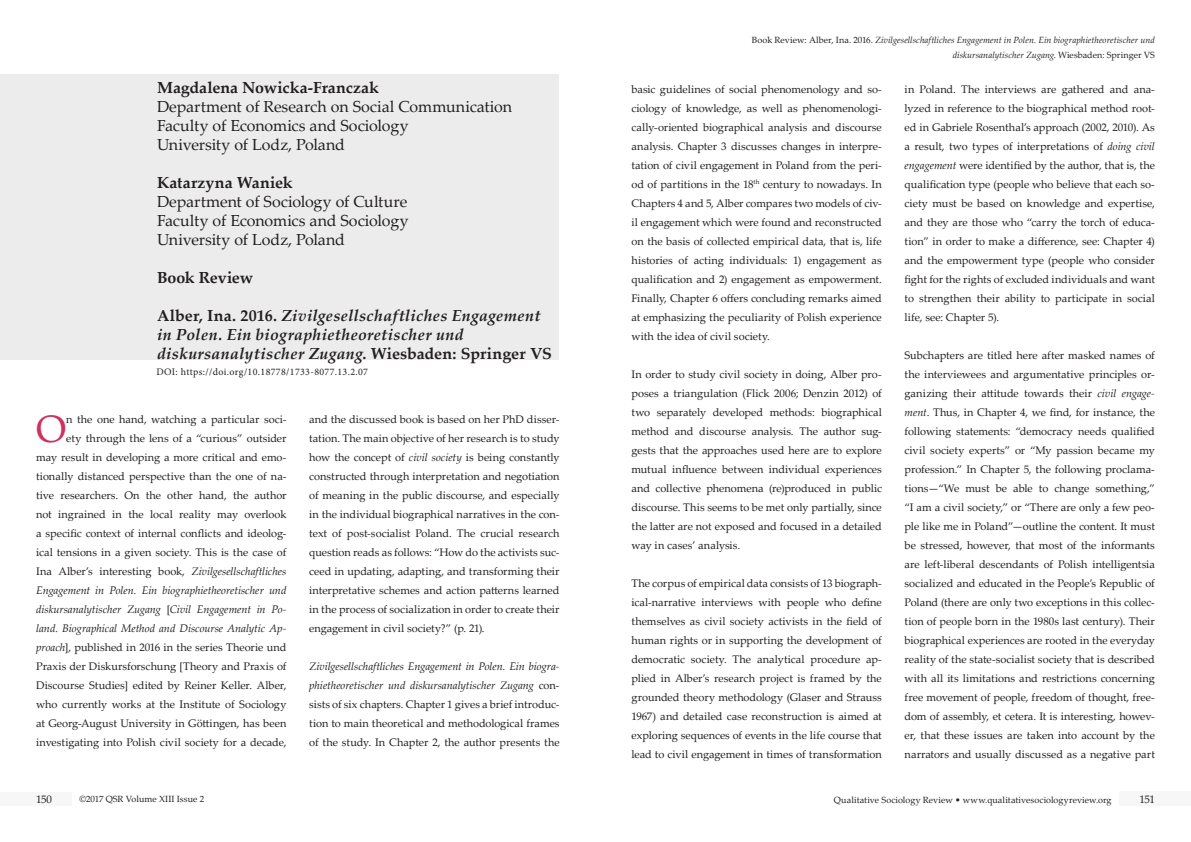
<style>
.page{position:relative;width:1191px;height:842px;background:#fff}
.page>*{position:absolute;margin:0;border:0;box-sizing:border-box;transform-origin:0 0}
.t1{font:38.3px "Palatino Linotype";color:#cc335f}
.t2{font:16px/19px "Palatino Linotype";letter-spacing:-.01em;color:#231f20}
.t3{font:italic 700 16px/19px "Palatino Linotype";letter-spacing:.02em;color:#231f20}
.t4{font:700 16px "Palatino Linotype";color:#231f20}
.t5{font:11px/19px "Palatino Linotype";color:#231f20;text-align:justify}
.t6{font:10px "Minion Pro";letter-spacing:.035em;color:#221e1f}
.t7{font:italic 9px/15px "Palatino Linotype";color:#231f20;text-align:right}
.t8{font:9px "Palatino Linotype";letter-spacing:.005em;color:#231f20}
.s1{font-style:normal}
.s2{font-style:italic}
</style>
<div class="page">
<div style="left:1119px;top:791px;width:72px;height:15px;background:#f7f7f7"></div>
<div style="left:0;top:793px;width:72px;height:13px;background:#f7f7f7"></div>
<div style="left:0;top:74px;width:559px;height:285px;background:#ececec"></div>
<h2 class="t4" style="left:157px;top:76px;width:223px">Magdalena Nowicka-Franczak</h2>
<h2 class="t2" style="left:157px;top:96px;width:356px">Department of Research on Social Communication<br>Faculty of Economics and Sociology<br>University of Lodz, Poland</h2>
<h2 class="t4" style="left:157px;top:171px;width:137px">Katarzyna Waniek</h2>
<h2 class="t2" style="left:157px;top:191px;width:253px;text-align:justify">Department of Sociology of Culture Faculty of Economics and Sociology University of Lodz, Poland</h2>
<h2 class="t4" style="left:157px;top:266px;width:98px">Book Review</h2>
<h2 class="t3" style="left:157px;top:305px;width:396px"><span class="s1">Alber, Ina. 2016.</span> Zivilgesellschaftliches Engagement in Polen. Ein biographietheoretischer und diskursanalytischer Zugang<span class="s1">. Wiesbaden: Springer VS</span></h2>
<p class="t6" style="left:156px;top:365px;width:213px">DOI: https://doi.org/10.18778/1733-8077.13.2.07</p>
<h1 class="t1" style="left:36px;top:402px;width:32px">O</h1>
<p class="t5" style="left:36px;top:410px;width:252px;text-align:right">n the one hand, watching a particular soci-<br>ety through the lens of a “curious” outsider<br>may result in developing a more critical and emo&shy;tionally distanced perspective than the one of na&shy;tive researchers. On the other hand, the author not ingrained in the local reality may overlook a specific context of internal conflicts and ideolog&shy;ical tensions in a given society. This is the case of Ina Alber’s interesting book, <span class="s2">Zivilgesellschaftliches Engagement in Polen. Ein biographietheoretischer und diskursanalytischer Zugang</span> [<span class="s2">Civil Engagement in Po&shy;land. Biographical Method and Discourse Analytic Ap&shy;proach</span>], published in 2016 in the series Theorie und Praxis der Diskursforschung [Theory and Praxis of Discourse Studies] edited by Reiner Keller. Alber, who currently works at the Institute of Sociology at Georg-August University in Göttingen, has been investigating into Polish civil society for a decade,</p>
<p class="t5" style="left:309px;top:410px;width:252px">and the discussed book is based on her PhD disser&shy;tation. The main objective of her research is to study how the concept of <span class="s2">civil society</span> is being constantly constructed through interpretation and negotiation of meaning in the public discourse, and especially in the individual biographical narratives in the con&shy;text of post-socialist Poland. The crucial research question reads as follows: “How do the activists suc&shy;ceed in updating, adapting, and transforming their interpretative schemes and action patterns learned in the process of socialization in order to create their engagement in civil society?” (p. 21).</p>
<p class="t5" style="left:309px;top:657px;width:252px"><span class="s2">Zivilgesellschaftliches Engagement in Polen. Ein biogra&shy;phietheoretischer und diskursanalytischer Zugang</span> con&shy;sists of six chapters. Chapter 1 gives a brief introduc&shy;tion to main theoretical and methodological frames of the study. In Chapter 2, the author presents the</p>
<p class="t7" style="left:752px;top:32px;width:404px"><span class="s1">Book Review: Alber, Ina. 2016.</span> Zivilgesellschaftliches Engagement in Polen. Ein biographietheoretischer und diskursanalytischer Zugang<span class="s1">. Wiesbaden: Springer VS</span></p>
<p class="t5" style="left:631px;top:79px;width:252px">basic guidelines of social phenomenology and so&shy;ciology of knowledge, as well as phenomenologi&shy;cally-oriented biographical analysis and discourse analysis. Chapter 3 discusses changes in interpre&shy;tation of civil engagement in Poland from the peri&shy;od of partitions in the 18<sup>th</sup> century to nowadays. In Chapters 4 and 5, Alber compares two models of civ&shy;il engagement which were found and reconstructed on the basis of collected empirical data, that is, life histories of acting individuals: 1) engagement as qualification and 2) engagement as empowerment.<br>Finally, Chapter 6 offers concluding remarks aimed at emphasizing the peculiarity of Polish experience with the idea of civil society.</p>
<p class="t5" style="left:631px;top:364px;width:252px">In order to study civil society in doing, Alber pro&shy;poses a triangulation (Flick 2006; Denzin 2012) of two separately developed methods: biographical method and discourse analysis. The author sug&shy;gests that the approaches used here are to explore mutual influence between individual experiences and collective phenomena (re)produced in public discourse. This seems to be met only partially, since the latter are not exposed and focused in a detailed way in cases’ analysis.</p>
<p class="t5" style="left:631px;top:573px;width:252px">The corpus of empirical data consists of 13 biograph&shy;ical-narrative interviews with people who define themselves as civil society activists in the field of human rights or in supporting the development of democratic society. The analytical procedure ap&shy;plied in Alber’s research project is framed by the grounded theory methodology (Glaser and Strauss 1967) and detailed case reconstruction is aimed at exploring sequences of events in the life course that lead to civil engagement in times of transformation</p>
<p class="t5" style="left:904px;top:79px;width:252px">in Poland. The interviews are gathered and ana&shy;lyzed in reference to the biographical method root&shy;ed in Gabriele Rosenthal’s approach (2002, 2010). As a result, two types of interpretations of <span class="s2">doing civil engagement</span> were identified by the author, that is, the qualification type (people who believe that each so&shy;ciety must be based on knowledge and expertise, and they are those who “carry the torch of educa&shy;tion” in order to make a difference, see: Chapter 4) and the empowerment type (people who consider fight for the rights of excluded individuals and want to strengthen their ability to participate in social life, see: Chapter 5).</p>
<p class="t5" style="left:904px;top:345px;width:252px">Subchapters are titled here after masked names of the interviewees and argumentative principles or&shy;ganizing their attitude towards their <span class="s2">civil engage&shy;ment</span>. Thus, in Chapter 4, we find, for instance, the following statements: “democracy needs qualified civil society experts” or “My passion became my profession.” In Chapter 5, the following proclama&shy;tions—“We must be able to change something,” “I am a civil society,” or “There are only a few peo&shy;ple like me in Poland”—outline the content. It must be stressed, however, that most of the informants are left-liberal descendants of Polish intelligentsia socialized and educated in the People’s Republic of Poland (there are only two exceptions in this collec&shy;tion of people born in the 1980s last century). Their biographical experiences are rooted in the everyday reality of the state-socialist society that is described with all its limitations and restrictions concerning free movement of people, freedom of thought, free&shy;dom of assembly, et cetera. It is interesting, howev&shy;er, that these issues are taken into account by the narrators and usually discussed as a negative part</p>
<p class="t5" style="left:36px;top:789px;width:18px">150</p>
<p class="t8" style="left:79px;top:792px;width:126px">©2017 QSR Volume XIII Issue 2</p>
<p class="t8" style="left:834px;top:793px;width:279px">Qualitative Sociology Review • www.qualitativesociologyreview.org</p>
<p class="t5" style="left:1139px;top:790px;width:17px">151</p>
</div>
